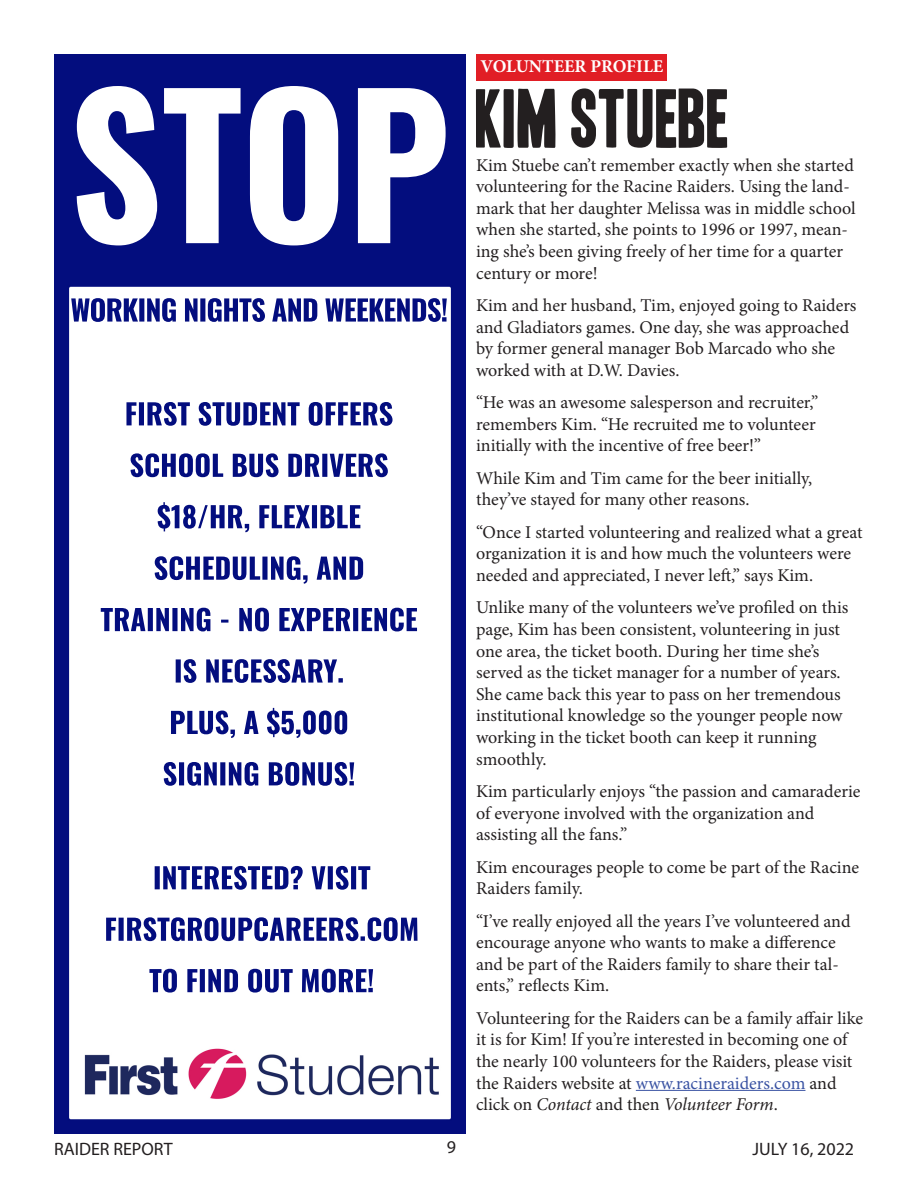
<style>
.page{position:relative;width:918px;height:1188px;background:#fff}
.page>*{position:absolute;margin:0;border:0;box-sizing:border-box;transform-origin:0 0}
.t1{font:72px "Headline One HPLHS";color:#231f20}
.t2{font:18px/21.6px "Minion Pro";letter-spacing:-.005em;color:#231f20}
.t3{font:18px "Myriad Pro";color:#231f20}
.t4{font:700 18px "Minion Pro";color:#fff}
.s1{color:#3a53a3}
.s2{font-style:italic}
</style>
<div class="page">
<img style="left:54px;top:54px;width:411px;height:1080px">
<hr style="left:636px;top:1090px;width:169px;height:1px;background:#3a53a3">
<div style="left:476px;top:54px;width:191px;height:26px;background:#e11e25"></div>
<p class="t4" style="left:481px;top:54px;width:184px">VOLUNTEER PROFILE</p>
<h1 class="t1" style="left:476px;top:84px;width:255px">KIM STUEBE</h1>
<p class="t2" style="left:476px;top:154px;width:381px">Kim Stuebe can’t remember exactly when she started volunteering for the Racine Raiders. Using the land&shy;mark that her daughter Melissa was in middle school when she started, she points to 1996 or 1997, mean&shy;ing she’s been giving freely of her time for a quarter century or more!</p>
<p class="t2" style="left:476px;top:295px;width:382px">Kim and her husband, Tim, enjoyed going to Raiders and Gladiators games. One day, she was approached by former general manager Bob Marcado who she worked with at D.W. Davies.</p>
<p class="t2" style="left:476px;top:392px;width:344px">“He was an awesome salesperson and recruiter,” remembers Kim. “He recruited me to volunteer initially with the incentive of free beer!”</p>
<p class="t2" style="left:476px;top:467px;width:338px">While Kim and Tim came for the beer initially, they’ve stayed for many other reasons.</p>
<p class="t2" style="left:476px;top:521px;width:388px">“Once I started volunteering and realized what a great organization it is and how much the volunteers were needed and appreciated, I never left,” says Kim.</p>
<p class="t2" style="left:476px;top:597px;width:374px">Unlike many of the volunteers we’ve profiled on this page, Kim has been consistent, volunteering in just one area, the ticket booth. During her time she’s served as the ticket manager for a number of years.<br>She came back this year to pass on her tremendous institutional knowledge so the younger people now working in the ticket booth can keep it running smoothly.</p>
<p class="t2" style="left:476px;top:781px;width:386px">Kim particularly enjoys “the passion and camaraderie of everyone involved with the organization and assisting all the fans.”</p>
<p class="t2" style="left:476px;top:856px;width:385px">Kim encourages people to come be part of the Racine<br>Raiders family.</p>
<p class="t2" style="left:476px;top:910px;width:376px">“I’ve really enjoyed all the years I’ve volunteered and encourage anyone who wants to make a difference and be part of the Raiders family to share their tal&shy;ents,” reflects Kim.</p>
<p class="t2" style="left:476px;top:1007px;width:389px">Volunteering for the Raiders can be a family affair like it is for Kim! If you’re interested in becoming one of the nearly 100 volunteers for the Raiders, please visit the Raiders website at <span class="s1">www.racineraiders.com</span> and click on <span class="s2">Contact</span> and then <span class="s2">Volunteer Form</span>.</p>
<p class="t3" style="left:54px;top:1138px;width:120px">RAIDER REPORT</p>
<p class="t3" style="left:447px;top:1136px;width:11px">9</p>
<p class="t3" style="left:752px;top:1138px;width:103px">JULY 16, 2022</p>
</div>
